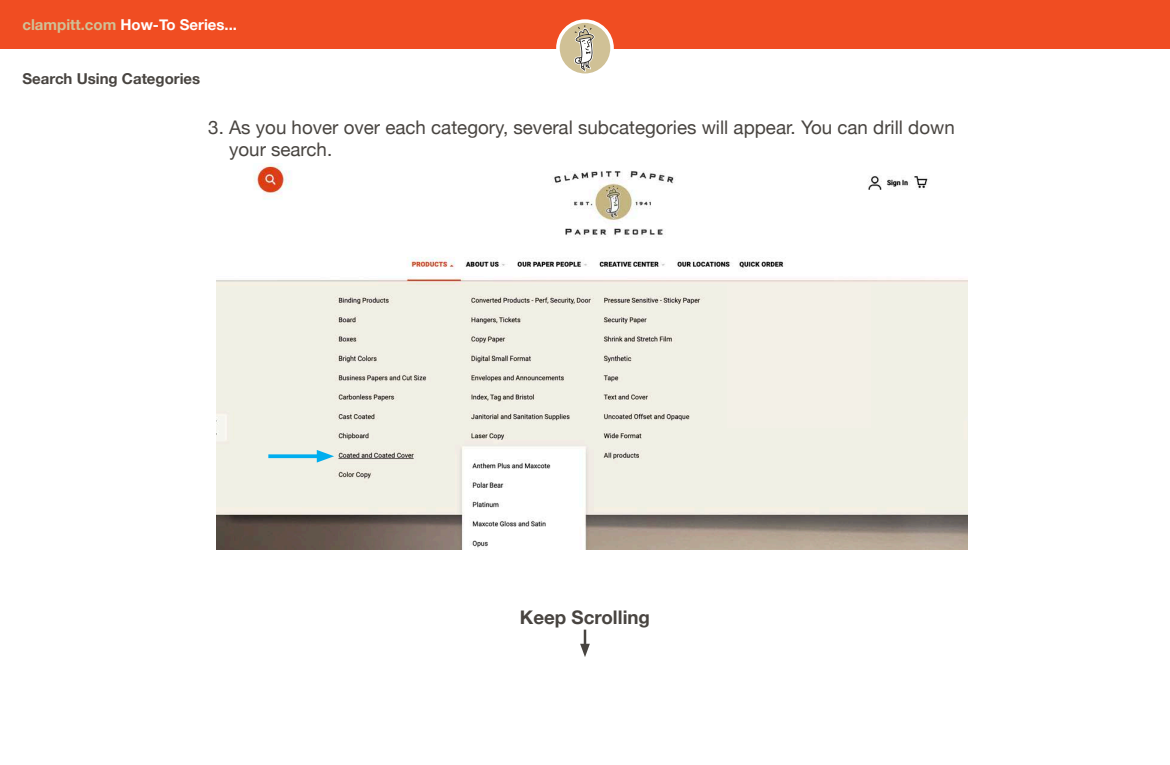
<style>
.page{position:relative;width:1170px;height:765px;background:#fff}
.page>*{position:absolute;margin:0;border:0;box-sizing:border-box;transform-origin:0 0}
.t1{font:18.75px "Helvetica Neue";color:#484440}
.t2{font:700 18.75px "Helvetica Neue";color:#484440}
.t3{font:700 15px "Helvetica Neue";color:#fff}
.t4{font:700 15px "Helvetica Neue";color:#484440}
.s1{color:#d0c196}
</style>
<div class="page">
<div style="left:0;top:0;width:1170px;height:48px;background:#f04d22"></div>
<svg style="left:556px;top:19px;width:58px;height:58px"></svg>
<div style="left:560px;top:23px;width:50px;height:50px;background:#d0c196;border-radius:50%"></div>
<svg style="left:574px;top:25px;width:21px;height:47px"></svg>
<img style="left:217px;top:163px;width:751px;height:386px">
<svg style="left:268px;top:454px;width:49px;height:4px"></svg>
<svg style="left:317px;top:450px;width:17px;height:13px"></svg>
<div style="left:727px;top:284px;width:143px;height:144px;background:#f3f0e7"></div>
<svg style="left:580px;top:630px;width:10px;height:27px"></svg>
<p class="t3" style="left:22px;top:13px;width:216px"><span class="s1">clampitt.com</span> How-To Series...</p>
<p class="t4" style="left:22px;top:67px;width:179px">Search Using Categories</p>
<p class="t1" style="left:208px;top:114px;width:748px">3. As you hover over each category, several subcategories will appear. You can drill down</p>
<p class="t1" style="left:229px;top:136px;width:105px">your search.</p>
<p class="t2" style="left:520px;top:603px;width:132px">Keep Scrolling</p>
</div>
